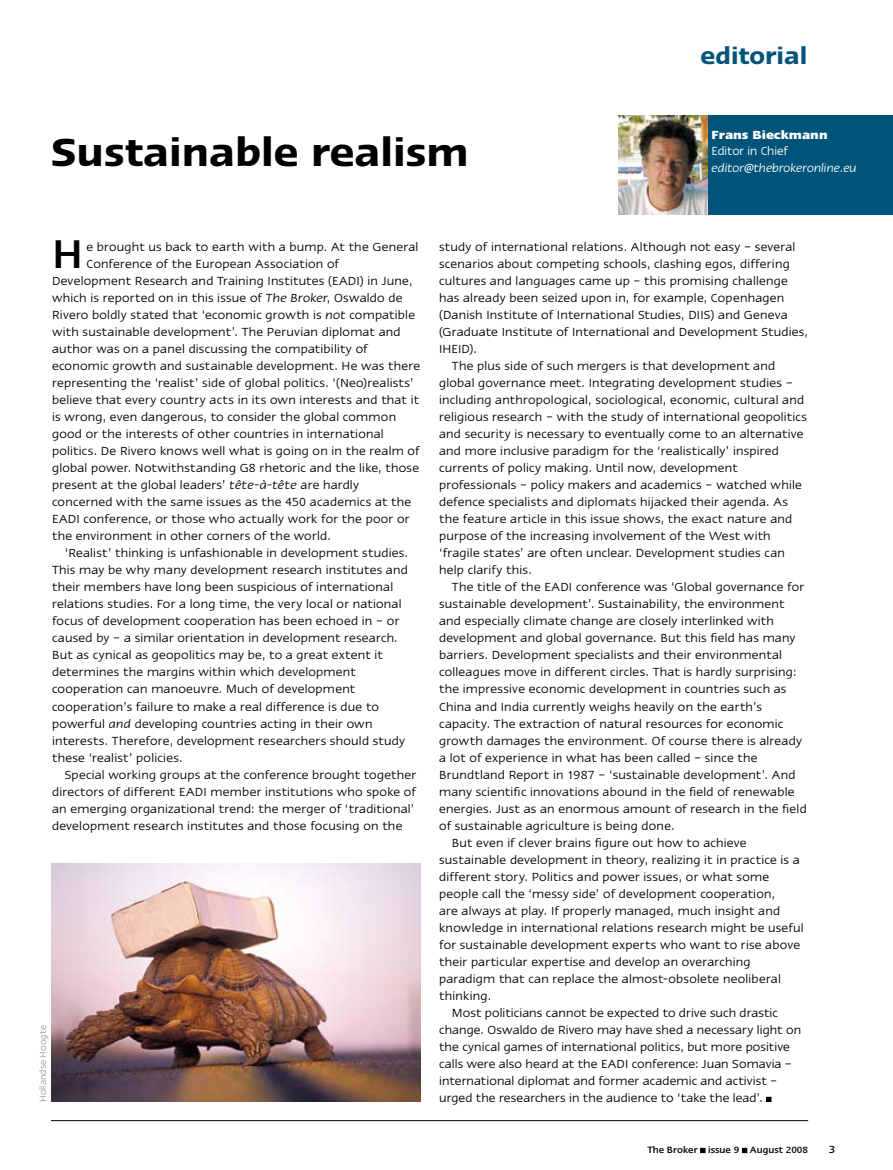
<style>
.page{position:relative;width:893px;height:1170px;background:#fff}
.page>*{position:absolute;margin:0;border:0;box-sizing:border-box;transform-origin:0 0}
.t1{font:500 46.05px "Linotype Ergo";color:#000}
.t2{font:600 45px "Linotype Ergo";color:#000}
.t3{font:600 27px "Linotype Ergo";color:#00547a}
.t4{font:13.5px "Linotype Ergo";letter-spacing:.015em;color:#000;scale:1.04 1}
.t5{font:italic 13.5px "Linotype Ergo";color:#fff}
.t6{font:700 13.5px "Linotype Ergo";color:#fff}
.t7{font:13.5px "Linotype Ergo";color:#fff}
.t8{font:500 10.5px "Linotype Ergo";color:#000}
.t9{font:10.5px "Linotype Ergo";color:#9c9d9f}
.s1{font-style:italic}
</style>
<div class="page">
<svg style="left:700px;top:1147px;width:5px;height:5px"></svg>
<svg style="left:742px;top:1147px;width:5px;height:5px"></svg>
<hr style="left:51px;top:1120px;width:757px;height:1px;background:#000">
<div style="left:618px;top:116px;width:275px;height:99px;background:#00547a"></div>
<img style="left:618px;top:116px;width:90px;height:99px">
<svg style="left:766px;top:1096px;width:5px;height:5px"></svg>
<img style="left:51px;top:863px;width:370px;height:238px">
<h2 class="t2" style="left:51px;top:128px;width:419px">Sustainable realism</h2>
<h3 class="t3" style="left:701px;top:41px;width:108px">editorial</h3>
<p class="t6" style="left:712px;top:127px;width:118px">Frans Bieckmann</p>
<p class="t7" style="left:712px;top:144px;width:78px">Editor in Chief</p>
<p class="t5" style="left:712px;top:160px;width:147px">editor@thebrokeronline.eu</p>
<h1 class="t1" style="left:52px;top:229px;width:32px">H</h1>
<p class="t4" style="left:86px;top:239px;width:321px">e brought us back to earth with a bump. At the General</p>
<p class="t4" style="left:86px;top:256px;width:244px">Conference of the European Association of</p>
<p class="t4" style="left:52px;top:273px;width:348px">Development Research and Training Institutes (EADI) in June,</p>
<p class="t4" style="left:52px;top:290px;width:338px">which is reported on in this issue of <span class="s1">The Broker</span>, Oswaldo de</p>
<p class="t4" style="left:52px;top:307px;width:351px">Rivero boldly stated that ‘economic growth is <span class="s1">not</span> compatible</p>
<p class="t4" style="left:52px;top:324px;width:337px">with sustainable development’. The Peruvian diplomat and</p>
<p class="t4" style="left:52px;top:341px;width:305px">author was on a panel discussing the compatibility of</p>
<p class="t4" style="left:52px;top:359px;width:355px">economic growth and sustainable development. He was there</p>
<p class="t4" style="left:52px;top:376px;width:349px">representing the ‘realist’ side of global politics. ‘(Neo)realists’</p>
<p class="t4" style="left:52px;top:393px;width:354px">believe that every country acts in its own interests and that it</p>
<p class="t4" style="left:52px;top:410px;width:332px">is wrong, even dangerous, to consider the global common</p>
<p class="t4" style="left:52px;top:427px;width:320px">good or the interests of other countries in international</p>
<p class="t4" style="left:52px;top:444px;width:355px">politics. De Rivero knows well what is going on in the realm of</p>
<p class="t4" style="left:52px;top:461px;width:354px">global power. Notwithstanding G8 rhetoric and the like, those</p>
<p class="t4" style="left:52px;top:478px;width:297px">present at the global leaders’ <span class="s1">tête-à-tête</span> are hardly</p>
<p class="t4" style="left:52px;top:495px;width:347px">concerned with the same issues as the 450 academics at the</p>
<p class="t4" style="left:52px;top:512px;width:345px">EADI conference, or those who actually work for the poor or</p>
<p class="t4" style="left:52px;top:529px;width:270px">the environment in other corners of the world.</p>
<p class="t4" style="left:65px;top:546px;width:332px">‘Realist’ thinking is unfashionable in development studies.</p>
<p class="t4" style="left:52px;top:563px;width:344px">This may be why many development research institutes and</p>
<p class="t4" style="left:52px;top:580px;width:329px">their members have long been suspicious of international</p>
<p class="t4" style="left:52px;top:597px;width:337px">relations studies. For a long time, the very local or national</p>
<p class="t4" style="left:52px;top:614px;width:335px">focus of development cooperation has been echoed in – or</p>
<p class="t4" style="left:52px;top:631px;width:334px">caused by – a similar orientation in development research.</p>
<p class="t4" style="left:52px;top:648px;width:319px">But as cynical as geopolitics may be, to a great extent it</p>
<p class="t4" style="left:52px;top:665px;width:294px">determines the margins within which development</p>
<p class="t4" style="left:52px;top:682px;width:293px">cooperation can manoeuvre. Much of development</p>
<p class="t4" style="left:52px;top:699px;width:316px">cooperation’s failure to make a real difference is due to</p>
<p class="t4" style="left:52px;top:716px;width:310px">powerful <span class="s1">and</span> developing countries acting in their own</p>
<p class="t4" style="left:52px;top:733px;width:341px">interests. Therefore, development researchers should study</p>
<p class="t4" style="left:52px;top:750px;width:127px">these ‘realist’ policies.</p>
<p class="t4" style="left:65px;top:767px;width:339px">Special working groups at the conference brought together</p>
<p class="t4" style="left:52px;top:784px;width:351px">directors of different EADI member institutions who spoke of</p>
<p class="t4" style="left:52px;top:801px;width:350px">an emerging organizational trend: the merger of ‘traditional’</p>
<p class="t4" style="left:52px;top:818px;width:338px">development research institutes and those focusing on the</p>
<p class="t9" style="left:37px;top:1101px;width:78px;rotate:-90deg">Hollandse Hoogte</p>
<p class="t4" style="left:439px;top:239px;width:344px">study of international relations. Although not easy – several</p>
<p class="t4" style="left:439px;top:256px;width:339px">scenarios about competing schools, clashing egos, differing</p>
<p class="t4" style="left:439px;top:273px;width:337px">cultures and languages came up – this promising challenge</p>
<p class="t4" style="left:439px;top:290px;width:333px">has already been seized upon in, for example, Copenhagen</p>
<p class="t4" style="left:439px;top:307px;width:337px">(Danish Institute of International Studies, DIIS) and Geneva</p>
<p class="t4" style="left:439px;top:324px;width:356px">(Graduate Institute of International and Development Studies,</p>
<p class="t4" style="left:439px;top:341px;width:38px">IHEID).</p>
<p class="t4" style="left:452px;top:359px;width:312px">The plus side of such mergers is that development and</p>
<p class="t4" style="left:439px;top:376px;width:342px">global governance meet. Integrating development studies –</p>
<p class="t4" style="left:439px;top:393px;width:352px">including anthropological, sociological, economic, cultural and</p>
<p class="t4" style="left:439px;top:410px;width:355px">religious research – with the study of international geopolitics</p>
<p class="t4" style="left:439px;top:427px;width:352px">and security is necessary to eventually come to an alternative</p>
<p class="t4" style="left:439px;top:444px;width:328px">and more inclusive paradigm for the ‘realistically’ inspired</p>
<p class="t4" style="left:439px;top:461px;width:289px">currents of policy making. Until now, development</p>
<p class="t4" style="left:439px;top:478px;width:350px">professionals – policy makers and academics – watched while</p>
<p class="t4" style="left:439px;top:495px;width:337px">defence specialists and diplomats hijacked their agenda. As</p>
<p class="t4" style="left:439px;top:512px;width:341px">the feature article in this issue shows, the exact nature and</p>
<p class="t4" style="left:439px;top:529px;width:320px">purpose of the increasing involvement of the West with</p>
<p class="t4" style="left:439px;top:546px;width:334px">‘fragile states’ are often unclear. Development studies can</p>
<p class="t4" style="left:439px;top:563px;width:91px">help clarify this.</p>
<p class="t4" style="left:452px;top:580px;width:340px">The title of the EADI conference was ‘Global governance for</p>
<p class="t4" style="left:439px;top:597px;width:334px">sustainable development’. Sustainability, the environment</p>
<p class="t4" style="left:439px;top:614px;width:323px">and especially climate change are closely interlinked with</p>
<p class="t4" style="left:439px;top:631px;width:344px">development and global governance. But this field has many</p>
<p class="t4" style="left:439px;top:648px;width:331px">barriers. Development specialists and their environmental</p>
<p class="t4" style="left:439px;top:665px;width:345px">colleagues move in different circles. That is hardly surprising:</p>
<p class="t4" style="left:439px;top:682px;width:336px">the impressive economic development in countries such as</p>
<p class="t4" style="left:439px;top:699px;width:312px">China and India currently weighs heavily on the earth’s</p>
<p class="t4" style="left:439px;top:716px;width:333px">capacity. The extraction of natural resources for economic</p>
<p class="t4" style="left:439px;top:733px;width:350px">growth damages the environment. Of course there is already</p>
<p class="t4" style="left:439px;top:750px;width:308px">a lot of experience in what has been called – since the</p>
<p class="t4" style="left:439px;top:767px;width:344px">Brundtland Report in 1987 – ‘sustainable development’. And</p>
<p class="t4" style="left:439px;top:784px;width:343px">many scientific innovations abound in the field of renewable</p>
<p class="t4" style="left:439px;top:801px;width:355px">energies. Just as an enormous amount of research in the field</p>
<p class="t4" style="left:439px;top:818px;width:228px">of sustainable agriculture is being done.</p>
<p class="t4" style="left:452px;top:835px;width:285px">But even if clever brains figure out how to achieve</p>
<p class="t4" style="left:439px;top:852px;width:348px">sustainable development in theory, realizing it in practice is a</p>
<p class="t4" style="left:439px;top:869px;width:319px">different story. Politics and power issues, or what some</p>
<p class="t4" style="left:439px;top:886px;width:325px">people call the ‘messy side’ of development cooperation,</p>
<p class="t4" style="left:439px;top:903px;width:329px">are always at play. If properly managed, much insight and</p>
<p class="t4" style="left:439px;top:920px;width:352px">knowledge in international relations research might be useful</p>
<p class="t4" style="left:439px;top:937px;width:349px">for sustainable development experts who want to rise above</p>
<p class="t4" style="left:439px;top:954px;width:301px">their particular expertise and develop an overarching</p>
<p class="t4" style="left:439px;top:971px;width:330px">paradigm that can replace the almost-obsolete neoliberal</p>
<p class="t4" style="left:439px;top:988px;width:51px">thinking.</p>
<p class="t4" style="left:452px;top:1005px;width:315px">Most politicians cannot be expected to drive such drastic</p>
<p class="t4" style="left:439px;top:1022px;width:350px">change. Oswaldo de Rivero may have shed a necessary light on</p>
<p class="t4" style="left:439px;top:1039px;width:339px">the cynical games of international politics, but more positive</p>
<p class="t4" style="left:439px;top:1056px;width:341px">calls were also heard at the EADI conference: Juan Somavia –</p>
<p class="t4" style="left:439px;top:1073px;width:327px">international diplomat and former academic and activist –</p>
<p class="t4" style="left:439px;top:1090px;width:313px">urged the researchers in the audience to ‘take the lead’.</p>
<p class="t8" style="left:647px;top:1144px;width:162px">The Broker issue 9 August 2008</p>
</div>
